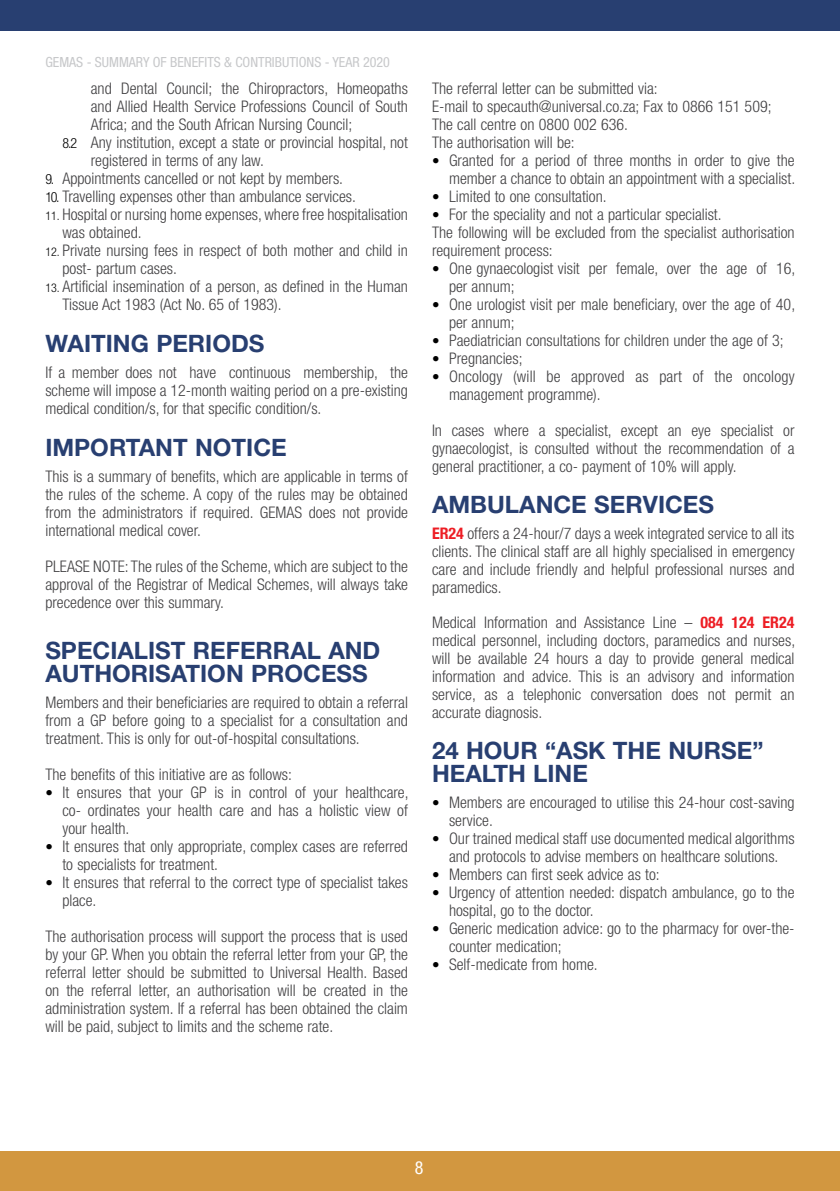
<style>
.page{position:relative;width:840px;height:1191px;background:#fff}
.page>*{position:absolute;margin:0;border:0;box-sizing:border-box;transform-origin:0 0}
.t1{font:700 24px/23px "Helvetica Neue LT Std";color:#283f71}
.t2{font:condensed 18px "Helvetica Neue LT Std";color:#fff}
.t3{font:300 condensed 16px/18px "Helvetica Neue LT Std";color:#414042}
.t4{font:condensed 14px "Helvetica Neue LT Std";color:#c7c8ca}
.s1{font-size:14px;color:#000}
.s2{font-size:12px;color:#000}
.s3{font-size:15px;color:#000}
.s4{font-weight:700;color:#ed1d24}
</style>
<div class="page">
<div style="left:0;top:1151px;width:839px;height:40px;background:#d29740"></div>
<div style="left:0;top:0;width:839px;height:31px;background:#283f71"></div>
<p class="t4" style="left:45px;top:54px;width:346px">GEMAS - SUMMARY OF BENEFITS &amp; CONTRIBUTIONS - YEAR 2020</p>
<p class="t3" style="left:91px;top:79px;width:318px">and Dental Council; the Chiropractors, Homeopaths</p>
<p class="t3" style="left:91px;top:97px;width:318px">and Allied Health Service Professions Council of South</p>
<p class="t3" style="left:91px;top:115px;width:263px">Africa; and the South African Nursing Council;</p>
<p class="t3" style="left:62px;top:133px;width:347px"><span class="s1">8.2</span> Any institution, except a state or provincial hospital, not</p>
<p class="t3" style="left:91px;top:151px;width:175px">registered in terms of any law.</p>
<p class="t3" style="left:45px;top:169px;width:299px"><span class="s1">9.</span> Appointments cancelled or not kept by members.</p>
<p class="t3" style="left:45px;top:187px;width:312px"><span class="s1">10.</span> Travelling expenses other than ambulance services.</p>
<p class="t3" style="left:62px;top:205px;width:347px;text-indent:-17px"><span class="s2">11.</span> Hospital or nursing home expenses, where free hospitalisation was obtained.</p>
<p class="t3" style="left:62px;top:241px;width:347px;text-indent:-17px"><span class="s2">12.</span> Private nursing fees in respect of both mother and child in post- partum cases.</p>
<p class="t3" style="left:62px;top:277px;width:347px;text-indent:-17px"><span class="s2">13.</span> Artificial insemination of a person, as defined in the Human<br>Tissue Act 1983 (Act No. 65 of 1983).</p>
<h1 class="t1" style="left:45px;top:331px;width:220px">WAITING PERIODS</h1>
<p class="t3" style="left:45px;top:363px;width:364px;text-align:justify">If a member does not have continuous membership, the scheme will impose a 12-month waiting period on a pre-existing medical condition/s, for that specific condition/s.</p>
<h1 class="t1" style="left:45px;top:435px;width:243px">IMPORTANT NOTICE</h1>
<p class="t3" style="left:45px;top:467px;width:364px;text-align:justify">This is a summary of benefits, which are applicable in terms of the rules of the scheme. A copy of the rules may be obtained from the administrators if required. GEMAS does not provide international medical cover.</p>
<p class="t3" style="left:45px;top:557px;width:364px;text-align:justify">PLEASE NOTE: The rules of the Scheme, which are subject to the approval of the Registrar of Medical Schemes, will always take precedence over this summary.</p>
<h1 class="t1" style="left:45px;top:638px;width:336px">SPECIALIST REFERRAL AND<br>AUTHORISATION PROCESS</h1>
<p class="t3" style="left:45px;top:693px;width:364px;text-align:justify">Members and their beneficiaries are required to obtain a referral from a GP before going to a specialist for a consultation and treatment. This is only for out-of-hospital consultations.</p>
<p class="t3" style="left:45px;top:765px;width:248px">The benefits of this initiative are as follows:</p>
<p class="t3" style="left:62px;top:783px;width:347px;text-align:justify;text-indent:-17px"><span class="s3">•</span> It ensures that your GP is in control of your healthcare, co- ordinates your health care and has a holistic view of your health.</p>
<p class="t3" style="left:62px;top:837px;width:347px;text-indent:-17px"><span class="s3">•</span> It ensures that only appropriate, complex cases are referred to specialists for treatment.</p>
<p class="t3" style="left:62px;top:873px;width:347px;text-indent:-17px"><span class="s3">•</span> It ensures that referral to the correct type of specialist takes place.</p>
<p class="t3" style="left:45px;top:927px;width:364px;text-align:justify">The authorisation process will support the process that is used by your GP. When you obtain the referral letter from your GP, the referral letter should be submitted to Universal Health. Based on the referral letter, an authorisation will be created in the administration system. If a referral has been obtained the claim will be paid, subject to limits and the scheme rate.</p>
<p class="t3" style="left:432px;top:79px;width:341px">The referral letter can be submitted via:<br>E-mail to specauth@universal.co.za; Fax to 0866 151 509; The call centre on 0800 002 636.<br>The authorisation will be:</p>
<p class="t3" style="left:432px;top:151px;width:364px;text-align:right"><span class="s3">•</span> Granted for a period of three months in order to give the member a chance to obtain an appointment with a specialist.</p>
<p class="t3" style="left:432px;top:187px;width:176px"><span class="s3">•</span> Limited to one consultation.</p>
<p class="t3" style="left:432px;top:205px;width:364px"><span class="s3">•</span> For the speciality and not a particular specialist.<br>The following will be excluded from the specialist authorisation requirement process:</p>
<p class="t3" style="left:449px;top:259px;width:347px;text-indent:-17px"><span class="s3">•</span> One gynaecologist visit per female, over the age of 16, per annum;</p>
<p class="t3" style="left:449px;top:295px;width:347px;text-indent:-17px"><span class="s3">•</span> One urologist visit per male beneficiary, over the age of 40, per annum;</p>
<p class="t3" style="left:432px;top:331px;width:353px"><span class="s3">•</span> Paediatrician consultations for children under the age of 3;</p>
<p class="t3" style="left:432px;top:349px;width:92px"><span class="s3">•</span> Pregnancies;</p>
<p class="t3" style="left:449px;top:367px;width:347px;text-indent:-17px"><span class="s3">•</span> Oncology (will be approved as part of the oncology management programme).</p>
<p class="t3" style="left:432px;top:421px;width:364px;text-align:justify">In cases where a specialist, except an eye specialist or gynaecologist, is consulted without the recommendation of a general practitioner, a co- payment of 10% will apply.</p>
<h1 class="t1" style="left:432px;top:493px;width:283px">AMBULANCE SERVICES</h1>
<p class="t3" style="left:432px;top:524px;width:364px;text-align:justify"><span class="s4">ER24</span> offers a 24-hour/7 days a week integrated service to all its clients. The clinical staff are all highly specialised in emergency care and include friendly and helpful professional nurses and paramedics.</p>
<p class="t3" style="left:432px;top:613px;width:364px;text-align:justify">Medical Information and Assistance Line – <span class="s4">084 124 ER24 </span>medical personnel, including doctors, paramedics and nurses, will be available 24 hours a day to provide general medical information and advice. This is an advisory and information service, as a telephonic conversation does not permit an accurate diagnosis.</p>
<h1 class="t1" style="left:432px;top:738px;width:333px">24 HOUR “ASK THE NURSE”<br>HEALTH LINE</h1>
<p class="t3" style="left:449px;top:793px;width:347px;text-indent:-17px"><span class="s3">•</span> Members are encouraged to utilise this 24-hour cost-saving service.</p>
<p class="t3" style="left:432px;top:829px;width:364px;text-align:center"><span class="s3">•</span> Our trained medical staff use documented medical algorithms and protocols to advise members on healthcare solutions.</p>
<p class="t3" style="left:432px;top:865px;width:229px"><span class="s3">•</span> Members can first seek advice as to:</p>
<p class="t3" style="left:449px;top:883px;width:347px;text-indent:-17px"><span class="s3">•</span> Urgency of attention needed: dispatch ambulance, go to the hospital, go to the doctor.</p>
<p class="t3" style="left:449px;top:919px;width:347px;text-indent:-17px"><span class="s3">•</span> Generic medication advice: go to the pharmacy for over-the&shy;counter medication;</p>
<p class="t3" style="left:432px;top:955px;width:167px"><span class="s3">•</span> Self-medicate from home.</p>
<p class="t2" style="left:414px;top:1157px;width:10px">8</p>
</div>
